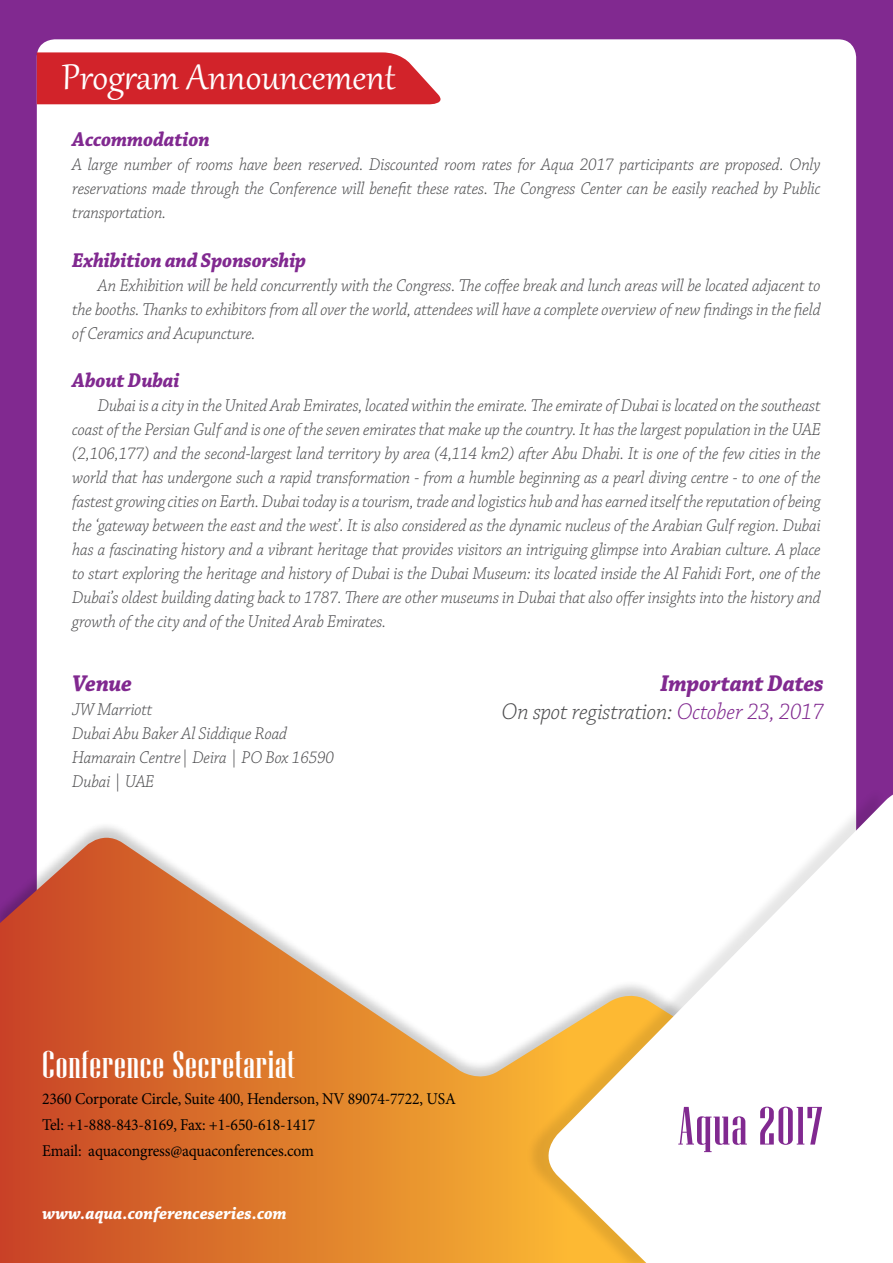
<style>
.page{position:relative;width:893px;height:1263px;background:#812990}
.page>*{position:absolute;margin:0;border:0;box-sizing:border-box;transform-origin:0 0}
.t1{font:53.85px "Niagara Solid";letter-spacing:.02em;color:#812990;scale:1.1 1}
.t2{font:43.95px "Gabriola";color:#fff}
.t3{font:38.85px "Niagara Solid";letter-spacing:.02em;color:#fff;scale:1.1 1}
.t4{font:italic 300 24px/28.7px "Chaparral Pro";letter-spacing:-.01em;color:#4d4d4f;text-align:right;scale:.95 1}
.t5{font:italic 700 24px "Chaparral Pro";letter-spacing:-.01em;color:#812990;scale:.95 1}
.t6{font:italic 700 21px "Chaparral Pro";letter-spacing:-.01em;color:#812990;scale:.95 1}
.t7{font:italic 300 18px/24px "Chaparral Pro";letter-spacing:-.01em;color:#4d4d4f;text-align:justify;scale:.95 1}
.t8{font:italic 700 18px "Chaparral Pro";color:#fff;scale:.95 1}
.t9{font:16.5px/26px "Minion Pro";letter-spacing:-.01em;color:#000;scale:.95 1}
.s1{font-weight:700;color:#812990}
.s2{color:#812990}
</style>
<div class="page">
<div style="left:37px;top:39px;width:819px;height:1122px;background:#fff;border-radius:18px"></div>
<div style="left:37px;top:52px;width:404px;height:52px;background:#d2232a"></div>
<div style="left:0;top:821px;width:893px;height:442px;background:#000;opacity:.2"></div>
<svg style="left:0;top:838px;width:526px;height:425px"></svg>
<div style="left:526px;top:787px;width:360px;height:476px;background:#000;opacity:.1"></div>
<svg style="left:537px;top:795px;width:356px;height:468px"></svg>
<h2 class="t2" style="left:62px;top:48px;width:335px">Program Announcement</h2>
<p class="t6" style="left:72px;top:128px;width:146px">Accommodation</p>
<p class="t7" style="left:72px;top:154px;width:789px">A large number of rooms have been reserved. Discounted room rates for Aqua 2017 participants are proposed. Only reservations made through the Conference will benefit these rates. The Congress Center can be easily reached by Public transportation.</p>
<p class="t6" style="left:72px;top:248px;width:248px">Exhibition and Sponsorship</p>
<p class="t7" style="left:72px;top:274px;width:789px;text-indent:26px">An Exhibition will be held concurrently with the Congress. The coffee break and lunch areas will be located adjacent to the booths. Thanks to exhibitors from all over the world, attendees will have a complete overview of new findings in the field of Ceramics and Acupuncture.</p>
<p class="t6" style="left:72px;top:368px;width:114px">About Dubai</p>
<p class="t7" style="left:72px;top:394px;width:789px;text-indent:26px">Dubai is a city in the United Arab Emirates, located within the emirate. The emirate of Dubai is located on the southeast coast of the Persian Gulf and is one of the seven emirates that make up the country. It has the largest population in the UAE (2,106,177) and the second-largest land territory by area (4,114 km2) after Abu Dhabi. It is one of the few cities in the world that has undergone such a rapid transformation - from a humble beginning as a pearl diving centre - to one of the fastest growing cities on Earth. Dubai today is a tourism, trade and logistics hub and has earned itself the reputation of being the ‘gateway between the east and the west’. It is also considered as the dynamic nucleus of the Arabian Gulf region. Dubai has a fascinating history and a vibrant heritage that provides visitors an intriguing glimpse into Arabian culture. A place to start exploring the heritage and history of Dubai is the Dubai Museum: its located inside the Al Fahidi Fort, one of the Dubai’s oldest building dating back to 1787. There are other museums in Dubai that also offer insights into the history and growth of the city and of the United Arab Emirates.</p>
<h3 class="t5" style="left:72px;top:669px;width:65px">Venue</h3>
<p class="t7" style="left:72px;top:698px;width:277px;text-align:left">JW Marriott<br>Dubai Abu Baker Al Siddique Road<br>Hamarain Centre| Deira | PO Box 16590<br>Dubai | UAE</p>
<h3 class="t4" style="left:502px;top:670px;width:341px"><span class="s1">Important Dates<br></span>On spot registration: <span class="s2">October 23, 2017</span></h3>
<h3 class="t3" style="left:42px;top:1044px;width:232px">Conference Secretariat</h3>
<p class="t9" style="left:42px;top:1085px;width:437px">2360 Corporate Circle, Suite 400, Henderson, NV 89074-7722, USA<br>Tel: +1-888-843-8169, Fax: +1-650-618-1417<br>Email: aquacongress@aquaconferences.com</p>
<p class="t8" style="left:43px;top:1203px;width:259px">www.aqua.conferenceseries.com</p>
<h1 class="t1" style="left:678px;top:1097px;width:133px">Aqua 2017</h1>
</div>
